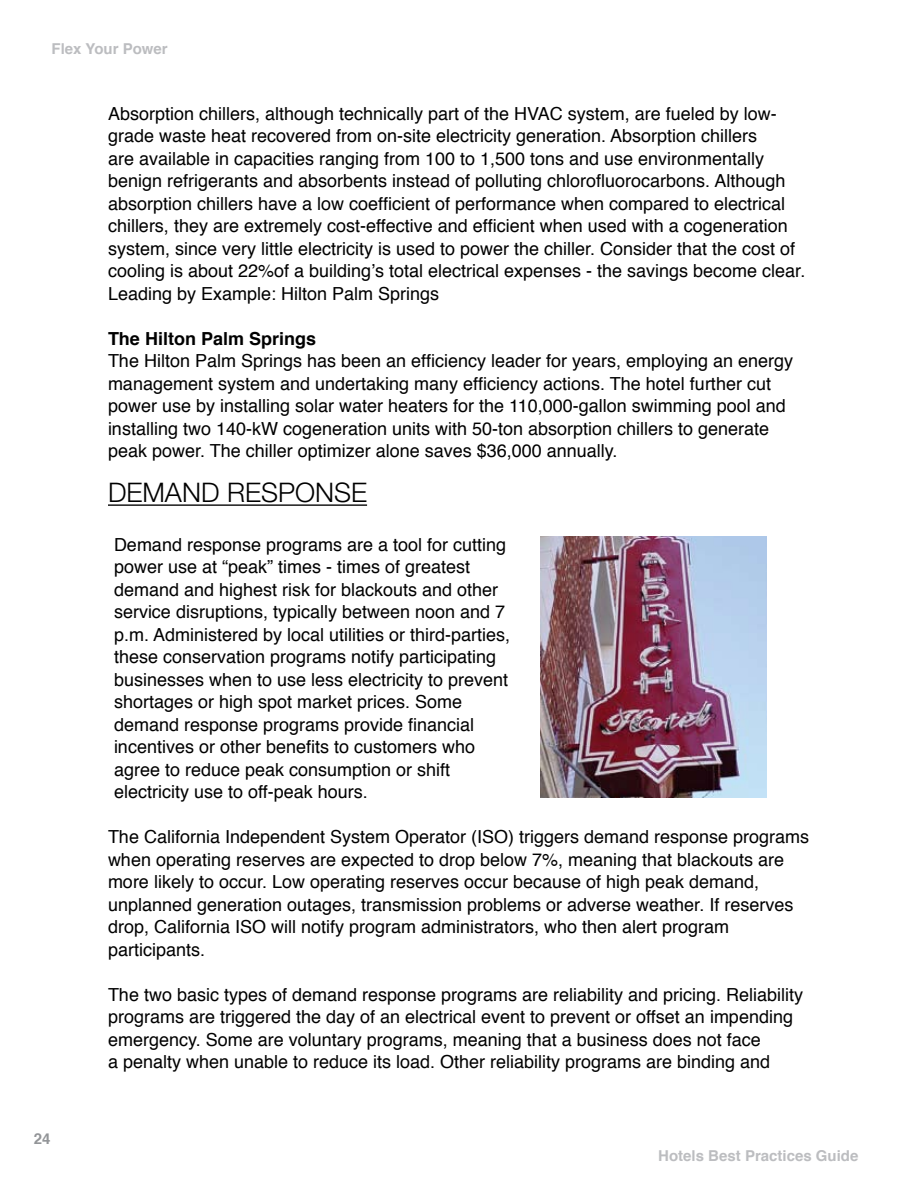
<style>
.page{position:relative;width:918px;height:1188px;background:#fff}
.page>*{position:absolute;margin:0;border:0;box-sizing:border-box;transform-origin:0 0}
.t1{font:300 27px "Helvetica Neue";color:#000}
.t2{font:18px/22.5px "Helvetica";color:#000}
.t3{font:700 18px "Helvetica";color:#000}
.t4{font:700 15px "Helvetica";color:#bcbdc0}
.t5{font:700 15px "Helvetica";color:#939598}
</style>
<div class="page">
<hr style="left:108px;top:504px;width:259px;height:2px;background:#000">
<img style="left:541px;top:537px;width:225px;height:260px">
<p class="t4" style="left:52px;top:35px;width:118px">Flex Your Power</p>
<p class="t5" style="left:34px;top:1125px;width:18px">24</p>
<p class="t2" style="left:108px;top:102px;width:699px">Absorption chillers, although technically part of the HVAC system, are fueled by low&shy;grade waste heat recovered from on-site electricity generation. Absorption chillers<br>are available in capacities ranging from 100 to 1,500 tons and use environmentally benign refrigerants and absorbents instead of polluting chlorofluorocarbons. Although absorption chillers have a low coefficient of performance when compared to electrical chillers, they are extremely cost-effective and efficient when used with a cogeneration system, since very little electricity is used to power the chiller. Consider that the cost of cooling is about 22%of a building’s total electrical expenses - the savings become clear.<br>Leading by Example: Hilton Palm Springs</p>
<p class="t3" style="left:108px;top:322px;width:210px">The Hilton Palm Springs</p>
<p class="t2" style="left:108px;top:349px;width:687px">The Hilton Palm Springs has been an efficiency leader for years, employing an energy management system and undertaking many efficiency actions. The hotel further cut power use by installing solar water heaters for the 110,000-gallon swimming pool and installing two 140-kW cogeneration units with 50-ton absorption chillers to generate peak power. The chiller optimizer alone saves $36,000 annually.</p>
<h1 class="t1" style="left:108px;top:476px;width:261px">DEMAND RESPONSE</h1>
<p class="t2" style="left:114px;top:533px;width:398px">Demand response programs are a tool for cutting power use at “peak” times - times of greatest demand and highest risk for blackouts and other service disruptions, typically between noon and 7 p.m. Administered by local utilities or third-parties, these conservation programs notify participating businesses when to use less electricity to prevent shortages or high spot market prices. Some demand response programs provide financial incentives or other benefits to customers who agree to reduce peak consumption or shift electricity use to off-peak hours.</p>
<p class="t2" style="left:108px;top:825px;width:703px">The California Independent System Operator (ISO) triggers demand response programs when operating reserves are expected to drop below 7%, meaning that blackouts are more likely to occur. Low operating reserves occur because of high peak demand, unplanned generation outages, transmission problems or adverse weather. If reserves drop, California ISO will notify program administrators, who then alert program participants.</p>
<p class="t2" style="left:108px;top:983px;width:697px">The two basic types of demand response programs are reliability and pricing. Reliability programs are triggered the day of an electrical event to prevent or offset an impending emergency. Some are voluntary programs, meaning that a business does not face<br>a penalty when unable to reduce its load. Other reliability programs are binding and</p>
<p class="t4" style="left:658px;top:1142px;width:202px">Hotels Best Practices Guide</p>
</div>
